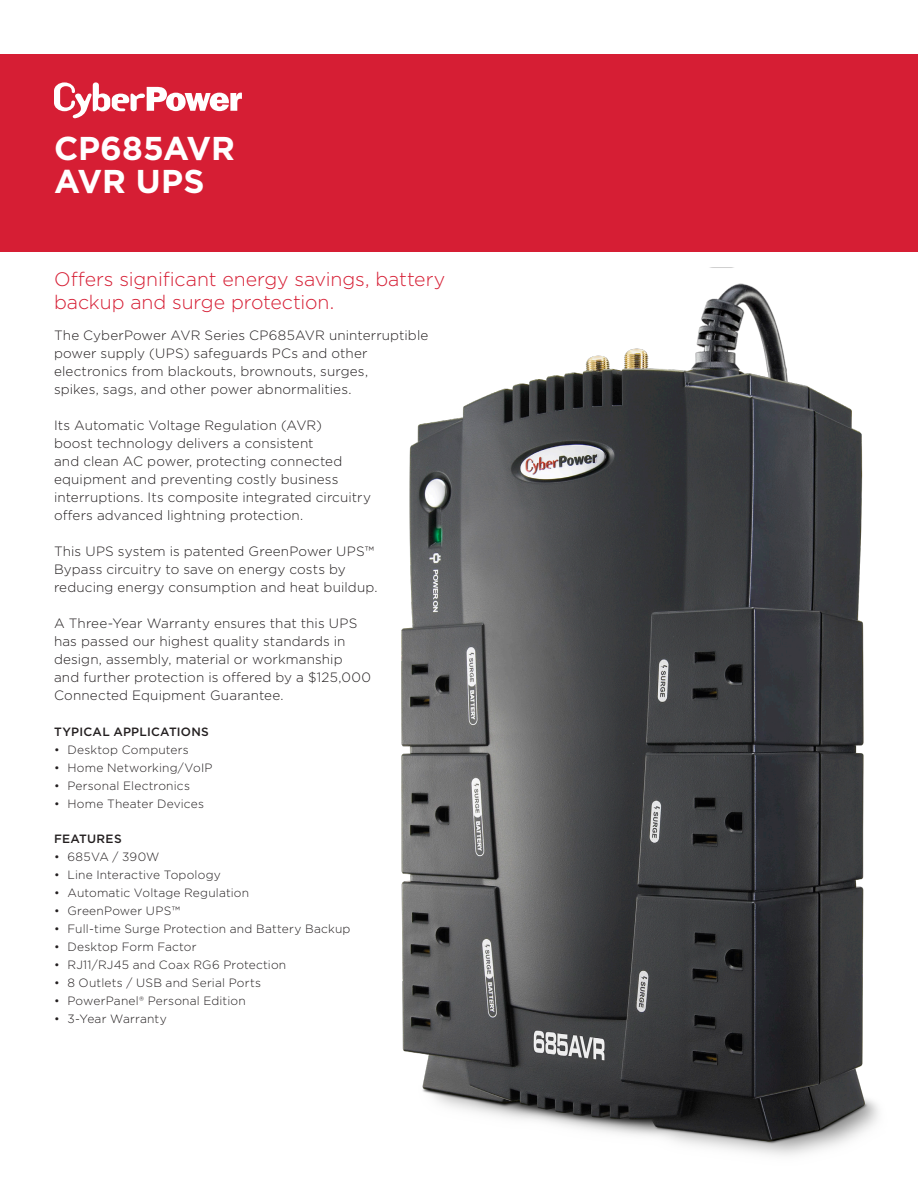
<style>
.page{position:relative;width:918px;height:1188px;background:#fff}
.page>*{position:absolute;margin:0;border:0;box-sizing:border-box;transform-origin:0 0}
.TITLE_DESCRIPTION{font:700 33px "Gotham";letter-spacing:-.005em;color:#fff}
.TITLE_DESCRIPTION-2{font:300 19.5px/23.4px "Gotham";letter-spacing:-.005em;color:#d61e34}
.Paragraph{font:300 13.5px/18px "Gotham";letter-spacing:.01em;color:#231f20}
.t1{font:300 12px "Gotham";letter-spacing:.015em;color:#231f20}
.Title_Bullet{font:500 12px "Gotham";letter-spacing:.02em;color:#231f20}
</style>
<div class="page">
<div style="left:0;top:54px;width:918px;height:198px;background:#d61e34"></div>
<svg style="left:54px;top:82px;width:188px;height:36px"></svg>
<img style="left:401px;top:283px;width:478px;height:873px">
<p class="TITLE_DESCRIPTION" style="left:54px;top:127px;width:183px">CP685AVR</p>
<p class="TITLE_DESCRIPTION" style="left:54px;top:160px;width:152px">AVR UPS</p>
<p class="TITLE_DESCRIPTION-2" style="left:54px;top:266px;width:393px">Offers significant energy savings, battery backup and surge protection.</p>
<p class="Paragraph" style="left:54px;top:326px;width:376px">The CyberPower AVR Series CP685AVR uninterruptible power supply (UPS) safeguards PCs and other electronics from blackouts, brownouts, surges,<br>spikes, sags, and other power abnormalities.</p>
<p class="Paragraph" style="left:54px;top:416px;width:319px">Its Automatic Voltage Regulation (AVR)<br>boost technology delivers a consistent<br>and clean AC power, protecting connected equipment and preventing costly business interruptions. Its composite integrated circuitry offers advanced lightning protection.</p>
<p class="Paragraph" style="left:54px;top:542px;width:325px">This UPS system is patented GreenPower UPS™<br>Bypass circuitry to save on energy costs by reducing energy consumption and heat buildup.</p>
<p class="Paragraph" style="left:54px;top:614px;width:319px">A Three-Year Warranty ensures that this UPS has passed our highest quality standards in design, assembly, material or workmanship and further protection is offered by a $125,000<br>Connected Equipment Guarantee.</p>
<p class="Title_Bullet" style="left:54px;top:724px;width:156px">TYPICAL APPLICATIONS</p>
<p class="t1" style="left:54px;top:743px;width:136px">• Desktop Computers</p>
<p class="t1" style="left:54px;top:761px;width:160px">• Home Networking/VoIP</p>
<p class="t1" style="left:54px;top:779px;width:138px">• Personal Electronics</p>
<p class="t1" style="left:54px;top:797px;width:152px">• Home Theater Devices</p>
<p class="Title_Bullet" style="left:54px;top:831px;width:69px">FEATURES</p>
<p class="t1" style="left:54px;top:849px;width:107px">• 685VA / 390W</p>
<p class="t1" style="left:54px;top:867px;width:168px">• Line Interactive Topology</p>
<p class="t1" style="left:54px;top:885px;width:197px">• Automatic Voltage Regulation</p>
<p class="t1" style="left:54px;top:903px;width:127px">• GreenPower UPS™</p>
<p class="t1" style="left:54px;top:921px;width:298px">• Full-time Surge Protection and Battery Backup</p>
<p class="t1" style="left:54px;top:939px;width:144px">• Desktop Form Factor</p>
<p class="t1" style="left:54px;top:957px;width:234px">• RJ11/RJ45 and Coax RG6 Protection</p>
<p class="t1" style="left:54px;top:975px;width:209px">• 8 Outlets / USB and Serial Ports</p>
<p class="t1" style="left:54px;top:993px;width:193px">• PowerPanel® Personal Edition</p>
<p class="t1" style="left:54px;top:1011px;width:114px">• 3-Year Warranty</p>
</div>
